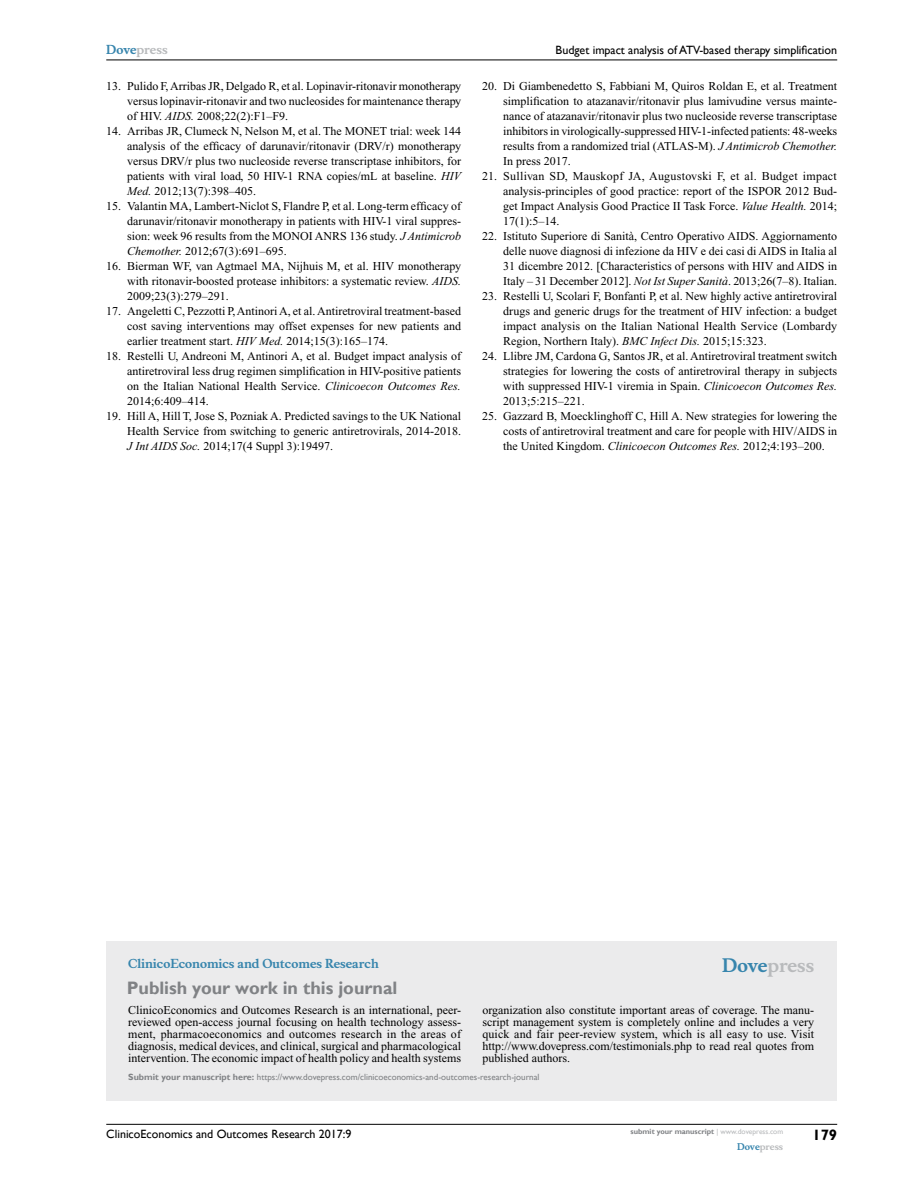
<style>
.page{position:relative;width:918px;height:1188px;background:#fff}
.page>*{position:absolute;margin:0;border:0;box-sizing:border-box;transform-origin:0 0}
.t1{font:700 18px "Gill Sans";color:#808285}
.t2{font:700 18px "Musee";color:#b8babc}
.t3{font:700 15px "Gill Sans";color:#000}
.t4{font:12px/15px "Times New Roman";color:#000;text-align:justify}
.t5{font:12px "Gill Sans";color:#000}
.t6{font:700 12px "Musee";color:#3785ad}
.t7{font:700 12px "Musee";color:#b8babc}
.t8{font:9px "Gill Sans";color:#808285}
.t9{font:700 9px "Musee";color:#b8babc}
.t10{font:700 7.5px "Gill Sans";color:#808285}
.s1{color:#3785ad}
.s2{font-style:italic}
.s3{font-weight:700}
.s4{font-weight:400;color:#b8babc}
</style>
<div class="page">
<div style="left:106px;top:941px;width:731px;height:159px;background:#ebebec"></div>
<hr style="left:106px;top:1124px;width:731px;height:1px;background:#000">
<hr style="left:106px;top:60px;width:731px;height:1px;background:#000">
<p class="t7" style="left:106px;top:43px;width:63px"><span class="s1">Dove</span>press</p>
<p class="t4" style="left:127px;top:79px;width:336px;text-indent:-21px">13. Pulido F, Arribas JR, Delgado R, et al. Lopinavir-ritonavir monotherapy versus lopinavir-ritonavir and two nucleosides for maintenance therapy of HIV. <span class="s2">AIDS.</span> 2008;22(2):F1–F9.</p>
<p class="t4" style="left:127px;top:124px;width:335px;text-indent:-21px">14. Arribas JR, Clumeck N, Nelson M, et al. The MONET trial: week 144 analysis of the efficacy of darunavir/ritonavir (DRV/r) monotherapy versus DRV/r plus two nucleoside reverse transcriptase inhibitors, for patients with viral load, 50 HIV-1 RNA copies/mL at baseline. <span class="s2">HIV Med.</span> 2012;13(7):398–405.</p>
<p class="t4" style="left:127px;top:199px;width:335px;text-indent:-21px">15. Valantin MA, Lambert-Niclot S, Flandre P, et al. Long-term efficacy of darunavir/ritonavir monotherapy in patients with HIV-1 viral suppres&shy;sion: week 96 results from the MONOI ANRS 136 study. <span class="s2">J Antimicrob Chemother.</span> 2012;67(3):691–695.</p>
<p class="t4" style="left:127px;top:259px;width:335px;text-indent:-21px">16. Bierman WF, van Agtmael MA, Nijhuis M, et al. HIV monotherapy with ritonavir-boosted protease inhibitors: a systematic review. <span class="s2">AIDS.<br></span>2009;23(3):279–291.</p>
<p class="t4" style="left:127px;top:304px;width:335px;text-indent:-21px">17. Angeletti C, Pezzotti P, Antinori A, et al. Antiretroviral treatment-based cost saving interventions may offset expenses for new patients and earlier treatment start. <span class="s2">HIV Med.</span> 2014;15(3):165–174.</p>
<p class="t4" style="left:127px;top:349px;width:335px;text-indent:-21px">18. Restelli U, Andreoni M, Antinori A, et al. Budget impact analysis of antiretroviral less drug regimen simplification in HIV-positive patients on the Italian National Health Service. <span class="s2">Clinicoecon Outcomes Res.<br></span>2014;6:409–414.</p>
<p class="t4" style="left:127px;top:409px;width:335px;text-indent:-21px">19. Hill A, Hill T, Jose S, Pozniak A. Predicted savings to the UK National Health Service from switching to generic antiretrovirals, 2014-2018.<br><span class="s2">J Int AIDS Soc.</span> 2014;17(4 Suppl 3):19497.</p>
<p class="t5" style="left:556px;top:43px;width:283px">Budget impact analysis of ATV-based therapy simplification</p>
<p class="t4" style="left:503px;top:79px;width:336px;text-indent:-21px">20. Di Giambenedetto S, Fabbiani M, Quiros Roldan E, et al. Treatment simplification to atazanavir/ritonavir plus lamivudine versus mainte&shy;nance of atazanavir/ritonavir plus two nucleoside reverse transcriptase inhibitors in virologically-suppressed HIV-1-infected patients: 48-weeks results from a randomized trial (ATLAS-M). <span class="s2">J Antimicrob Chemother.<br></span>In press 2017.</p>
<p class="t4" style="left:503px;top:169px;width:335px;text-indent:-21px">21. Sullivan SD, Mauskopf JA, Augustovski F, et al. Budget impact analysis-principles of good practice: report of the ISPOR 2012 Bud&shy;get Impact Analysis Good Practice II Task Force. <span class="s2">Value Health.</span> 2014; 17(1):5–14.</p>
<p class="t4" style="left:503px;top:229px;width:335px;text-indent:-21px">22. Istituto Superiore di Sanità, Centro Operativo AIDS. Aggiornamento delle nuove diagnosi di infezione da HIV e dei casi di AIDS in Italia al 31 dicembre 2012. [Characteristics of persons with HIV and AIDS in Italy – 31 December 2012]. <span class="s2">Not Ist Super Sanità</span>. 2013;26(7–8). Italian.</p>
<p class="t4" style="left:503px;top:289px;width:335px;text-indent:-21px">23. Restelli U, Scolari F, Bonfanti P, et al. New highly active antiretroviral drugs and generic drugs for the treatment of HIV infection: a budget impact analysis on the Italian National Health Service (Lombardy Region, Northern Italy). <span class="s2">BMC Infect Dis.</span> 2015;15:323.</p>
<p class="t4" style="left:503px;top:349px;width:335px;text-indent:-21px">24. Llibre JM, Cardona G, Santos JR, et al. Antiretroviral treatment switch strategies for lowering the costs of antiretroviral therapy in subjects with suppressed HIV-1 viremia in Spain. <span class="s2">Clinicoecon Outcomes Res.<br></span>2013;5:215–221.</p>
<p class="t4" style="left:503px;top:409px;width:335px;text-indent:-21px">25. Gazzard B, Moecklinghoff C, Hill A. New strategies for lowering the costs of antiretroviral treatment and care for people with HIV/AIDS in the United Kingdom. <span class="s2">Clinicoecon Outcomes Res.</span> 2012;4:193–200.</p>
<p class="t6" style="left:128px;top:956px;width:252px">ClinicoEconomics and Outcomes Research</p>
<h1 class="t1" style="left:127px;top:977px;width:272px">Publish your work in this journal</h1>
<h1 class="t2" style="left:722px;top:955px;width:94px"><span class="s1">Dove</span>press</h1>
<p class="t4" style="left:128px;top:1004px;width:334px;line-height:12px">ClinicoEconomics and Outcomes Research is an international, peer&shy;reviewed open-access journal focusing on health technology assess&shy;ment, pharmacoeconomics and outcomes research in the areas of diagnosis, medical devices, and clinical, surgical and pharmacological intervention. The economic impact of health policy and health systems</p>
<p class="t4" style="left:482px;top:1004px;width:333px;line-height:12px">organization also constitute important areas of coverage. The manu&shy;script management system is completely online and includes a very quick and fair peer-review system, which is all easy to use. Visit http://www.dovepress.com/testimonials.php to read real quotes from published authors.</p>
<p class="t8" style="left:128px;top:1072px;width:413px"><span class="s3">Submit your manuscript here:</span> https://www.dovepress.com/clinicoeconomics-and-outcomes-research-journal</p>
<p class="t5" style="left:106px;top:1127px;width:247px">ClinicoEconomics and Outcomes Research 2017:9</p>
<p class="t10" style="left:631px;top:1127px;width:154px">submit your manuscript <span class="s4">| www.dovepress.com</span></p>
<p class="t9" style="left:737px;top:1141px;width:48px"><span class="s1">Dove</span>press</p>
<p class="t3" style="left:812px;top:1126px;width:26px">179</p>
</div>
